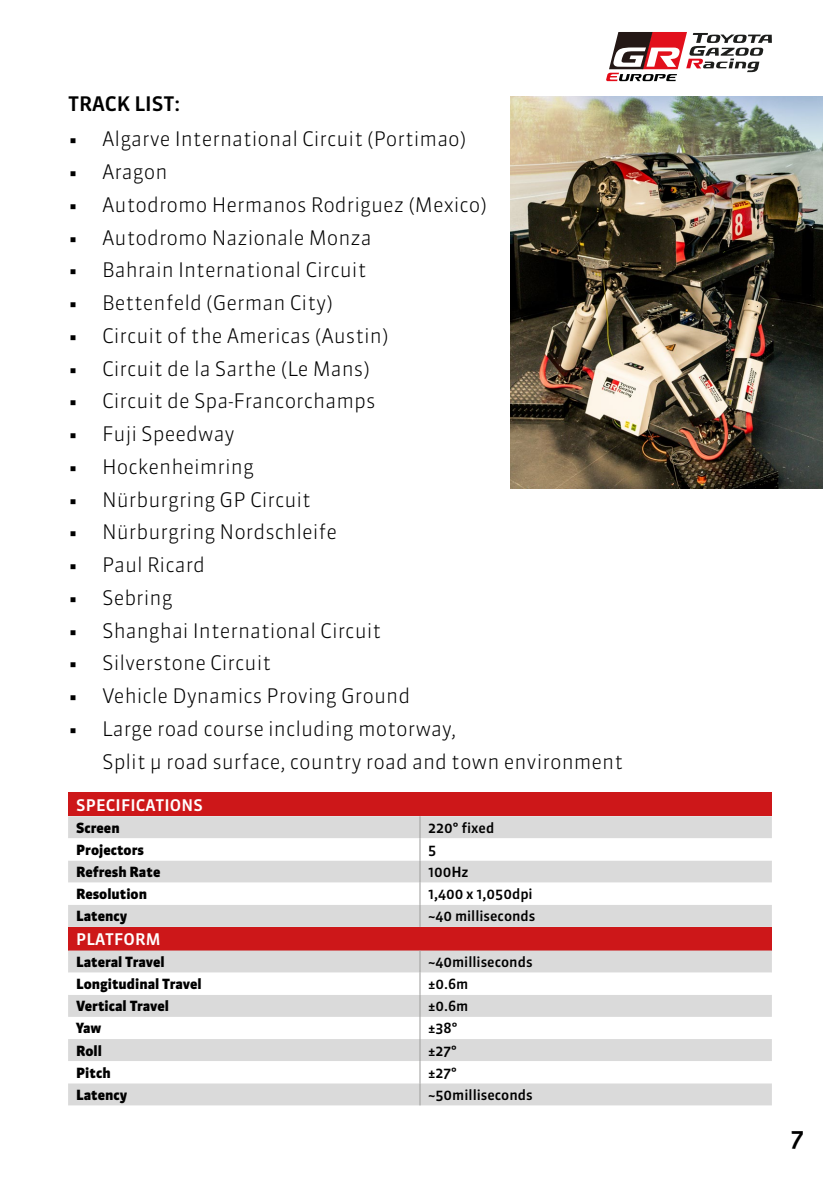
<style>
.page{position:relative;width:840px;height:1191px;background:#fff}
.page>*{position:absolute;margin:0;border:0;box-sizing:border-box;transform-origin:0 0}
.t1{font:500 24px "Sanuk OT";color:#000}
.t2{font:300 20px/32.8px "Sanuk OT";color:#000}
.t3{font:500 20px "Sanuk OT";color:#000}
.t4{font:500 16px "Sanuk OT";letter-spacing:.01em;color:#fff}
.t5{font:900 14px "Sanuk OT";color:#000}
.t6{font:500 14px "Sanuk OT";color:#000}
</style>
<div class="page">
<svg style="left:606px;top:32px;width:165px;height:49px"></svg>
<img style="left:510px;top:96px;width:312px;height:392px">
<div style="left:68px;top:792px;width:703px;height:24px;background:#cd1719"></div>
<div style="left:68px;top:816px;width:703px;height:111px;background:#dadada"></div>
<svg style="left:68px;top:838px;width:703px;height:66px"></svg>
<svg style="left:419px;top:816px;width:1px;height:111px"></svg>
<div style="left:68px;top:927px;width:703px;height:23px;background:#cd1719"></div>
<div style="left:68px;top:950px;width:703px;height:155px;background:#dadada"></div>
<svg style="left:68px;top:972px;width:703px;height:111px"></svg>
<svg style="left:419px;top:950px;width:1px;height:155px"></svg>
<p class="t3" style="left:68px;top:92px;width:113px">TRACK LIST:</p>
<p class="t2" style="left:68px;top:123px;width:399px">• Algarve International Circuit (Portimao)</p>
<p class="t2" style="left:68px;top:155px;width:101px">• Aragon</p>
<p class="t2" style="left:68px;top:188px;width:420px">• Autodromo Hermanos Rodriguez (Mexico)</p>
<p class="t2" style="left:68px;top:221px;width:305px">• Autodromo Nazionale Monza</p>
<p class="t2" style="left:68px;top:254px;width:300px">• Bahrain International Circuit</p>
<p class="t2" style="left:68px;top:286px;width:266px">• Bettenfeld (German City)</p>
<p class="t2" style="left:68px;top:319px;width:322px">• Circuit of the Americas (Austin)</p>
<p class="t2" style="left:68px;top:352px;width:303px">• Circuit de la Sarthe (Le Mans)</p>
<p class="t2" style="left:68px;top:385px;width:308px">• Circuit de Spa-Francorchamps</p>
<p class="t2" style="left:68px;top:417px;width:168px">• Fuji Speedway</p>
<p class="t2" style="left:68px;top:450px;width:187px">• Hockenheimring</p>
<p class="t2" style="left:68px;top:483px;width:244px">• Nürburgring GP Circuit</p>
<p class="t2" style="left:68px;top:516px;width:270px">• Nürburgring Nordschleife</p>
<p class="t2" style="left:68px;top:548px;width:138px">• Paul Ricard</p>
<p class="t2" style="left:68px;top:581px;width:106px">• Sebring</p>
<p class="t2" style="left:68px;top:614px;width:314px">• Shanghai International Circuit</p>
<p class="t2" style="left:68px;top:647px;width:204px">• Silverstone Circuit</p>
<p class="t2" style="left:68px;top:679px;width:343px">• Vehicle Dynamics Proving Ground</p>
<p class="t2" style="left:102px;top:712px;width:522px;text-indent:-34px">• Large road course including motorway,<br>Split µ road surface, country road and town environment</p>
<p class="t4" style="left:76px;top:795px;width:128px">SPECIFICATIONS</p>
<p class="t5" style="left:76px;top:819px;width:45px">Screen</p>
<p class="t6" style="left:428px;top:819px;width:68px">220° fixed</p>
<p class="t5" style="left:76px;top:841px;width:69px">Projectors</p>
<p class="t6" style="left:428px;top:841px;width:10px">5</p>
<p class="t5" style="left:76px;top:863px;width:86px">Refresh Rate</p>
<p class="t6" style="left:428px;top:863px;width:42px">100Hz</p>
<p class="t5" style="left:76px;top:885px;width:72px">Resolution</p>
<p class="t6" style="left:428px;top:885px;width:106px">1,400 x 1,050dpi</p>
<p class="t5" style="left:76px;top:907px;width:53px">Latency</p>
<p class="t6" style="left:428px;top:907px;width:109px">~40 milliseconds</p>
<p class="t4" style="left:76px;top:929px;width:86px">PLATFORM</p>
<p class="t5" style="left:76px;top:953px;width:90px">Lateral Travel</p>
<p class="t6" style="left:428px;top:953px;width:106px">~40milliseconds</p>
<p class="t5" style="left:76px;top:975px;width:127px">Longitudinal Travel</p>
<p class="t6" style="left:428px;top:975px;width:42px">±0.6m</p>
<p class="t5" style="left:76px;top:997px;width:94px">Vertical Travel</p>
<p class="t6" style="left:428px;top:997px;width:42px">±0.6m</p>
<p class="t5" style="left:76px;top:1019px;width:27px">Yaw</p>
<p class="t6" style="left:428px;top:1019px;width:31px">±38°</p>
<p class="t5" style="left:76px;top:1041px;width:27px">Roll</p>
<p class="t6" style="left:428px;top:1041px;width:30px">±27°</p>
<p class="t5" style="left:76px;top:1063px;width:36px">Pitch</p>
<p class="t6" style="left:428px;top:1063px;width:30px">±27°</p>
<p class="t5" style="left:76px;top:1086px;width:53px">Latency</p>
<p class="t6" style="left:428px;top:1086px;width:106px">~50milliseconds</p>
<p class="t1" style="left:790px;top:1123px;width:15px">7</p>
</div>
